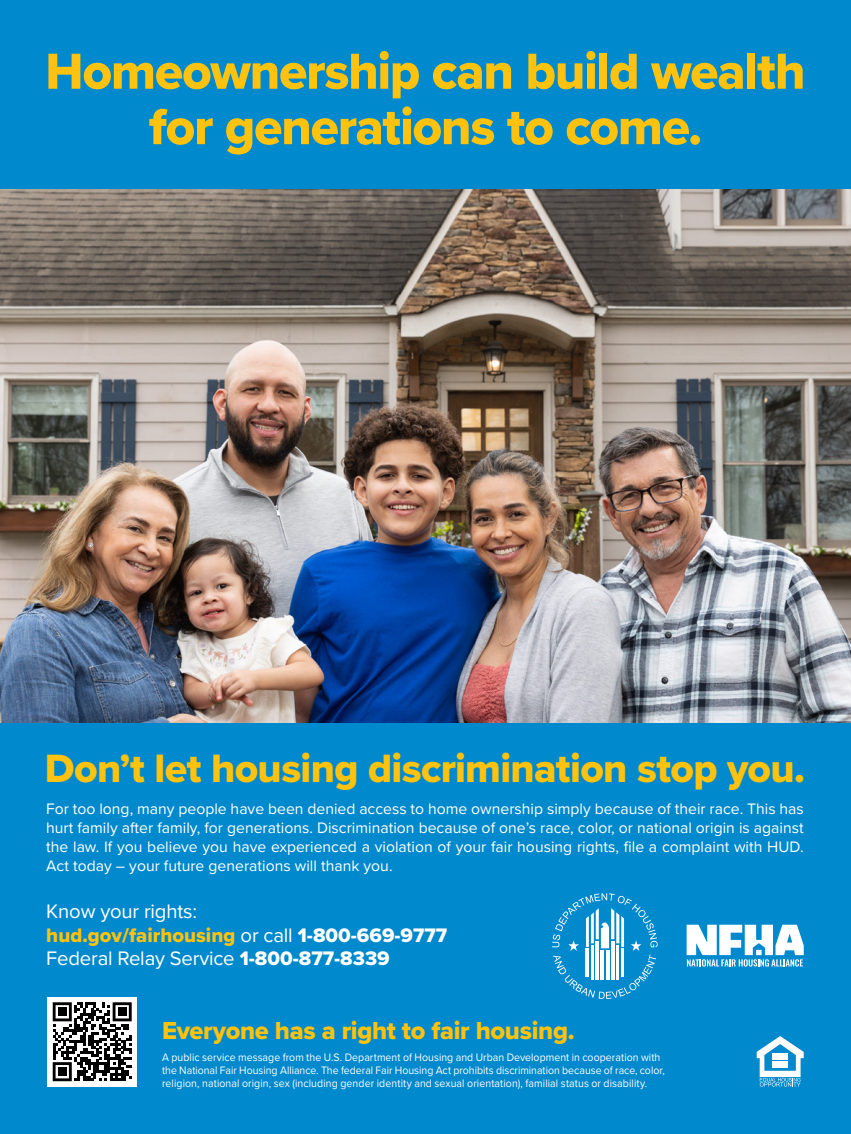
<style>
.page{position:relative;width:851px;height:1134px;background:#fff}
.page>*{position:absolute;margin:0;border:0;box-sizing:border-box;transform-origin:0 0}
.t1{font:52.5px/55.5px "Proxima Nova Extrabld";letter-spacing:-.025em;color:#ffc20e;text-align:center}
.t2{font:40.95px "Proxima Nova Extrabld";letter-spacing:-.015em;color:#ffc20e}
.t3{font:25.5px "Proxima Nova Extrabld";letter-spacing:-.015em;color:#ffc20e}
.t4{font:20.25px/23.7px "Proxima Nova";letter-spacing:-.01em;color:#fff}
.t5{font:15.75px/18.8px "Proxima Nova";color:#fff;text-align:justify}
.t6{font:11.25px/12.8px "Proxima Nova";letter-spacing:.005em;color:#fff;scale:.94 1}
.s1{font-family:"Proxima Nova Extrabld";color:#ffc20e}
.s2{font-family:"Proxima Nova Extrabld"}
</style>
<div class="page">
<div style="left:0;top:0;width:850px;height:1134px;background:#0089cc"></div>
<img style="left:0;top:189px;width:850px;height:533px">
<svg style="left:552px;top:893px;width:105px;height:106px"></svg>
<hr style="left:585px;top:948px;width:4px;height:29px;background:#fff">
<hr style="left:591px;top:945px;width:3px;height:34px;background:#fff">
<hr style="left:595px;top:941px;width:4px;height:38px;background:#fff">
<hr style="left:616px;top:945px;width:3px;height:34px;background:#fff">
<hr style="left:621px;top:948px;width:3px;height:29px;background:#fff">
<hr style="left:611px;top:941px;width:3px;height:38px;background:#fff">
<hr style="left:601px;top:950px;width:3px;height:29px;background:#fff">
<hr style="left:606px;top:950px;width:3px;height:29px;background:#fff">
<svg style="left:686px;top:925px;width:117px;height:42px"></svg>
<div style="left:47px;top:997px;width:90px;height:90px;background:#fff"></div>
<svg style="left:53px;top:1002px;width:79px;height:79px"></svg>
<div style="left:58px;top:1008px;width:8px;height:8px;background:#000"></div>
<div style="left:118px;top:1008px;width:8px;height:8px;background:#000"></div>
<div style="left:58px;top:1068px;width:8px;height:8px;background:#000"></div>
<svg style="left:756px;top:1036px;width:47px;height:51px"></svg>
<h1 class="t1" style="left:45px;top:43px;width:761px">Homeownership can build wealth for generations to come.</h1>
<p class="t2" style="left:45px;top:737px;width:761px">Don t’ let housing discrimination stop you.</p>
<p class="t5" style="left:46px;top:799px;width:759px">For too long, many people have been denied access to home ownership simply because of their race. This has hurt family after family, for generations. Discrimination because of one s’ race, color, or national origin is against the law If. you believe you have experienced a violation of your fair housing rights, file a complaint with HUD.<br>Act today – your future generations will thank you.</p>
<p class="t4" style="left:46px;top:899px;width:402px">Know your rights:<br><span class="s1">hud.gov/fairhousing</span> or call <span class="s2">1-800-669-9777<br></span>Federal Relay Service <span class="s2">1-800-877-8339</span></p>
<h2 class="t3" style="left:162px;top:1011px;width:414px">Everyone has a right to fair housing.</h2>
<p class="t6" style="left:162px;top:1051px;width:536px">A public service message from the U .S. Department of Housing and Urban Development in cooperation with the National Fair Housing Alliance. The federal Fair Housing Act prohibits discrimination because of race, color, religion, national origin, sex (including gender identity and sexual orientation ,) familial status or disability.</p>
</div>
